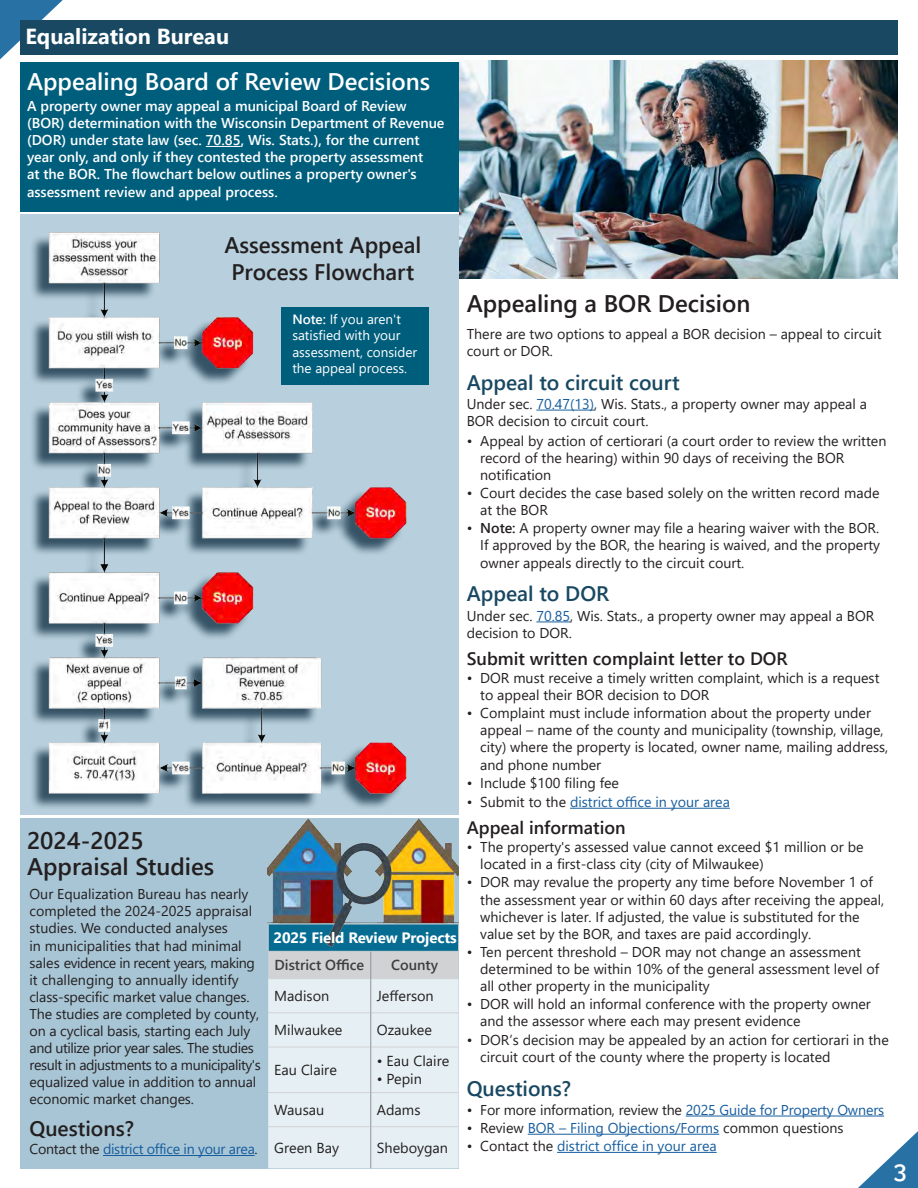
<style>
.page{position:relative;width:918px;height:1188px;background:#fff}
.page>*{position:absolute;margin:0;border:0;box-sizing:border-box;transform-origin:0 0}
.Title_16_pt_black_semibold{font:600 24px/25.5px "Segoe UI";color:#231f20}
.Title_16_pt_black_semibold-2{font:600 24px "Segoe UI";color:#fff}
.Heading_12_pt_black_Semii-bold{font:600 24px "Raleway";color:#fff}
.Heading_13_pt_Black{font:600 22.5px/27px "Segoe UI";color:#231f20;text-align:center}
.Heading_14_pt_-_white{font:700 21.75px "Segoe UI";color:#fff}
.Heading_14_pt_Blue_semibold{font:600 21px "Segoe UI";color:#184862}
.Heading_12_pt_Blue{font:600 21px "Segoe UI";color:#184862}
.Heading_14_pt_Black_semibold{font:600 21px "Segoe UI";color:#231f20}
.Heading_12_pt_black_Semii-bold-2{font:600 18px "Segoe UI";color:#231f20}
.HEading_15_pt_semi_bold__black{font:700 15px "Segoe UI";letter-spacing:-.01em;color:#fff}
.HEading_15_pt_semi_bold__black-2{font:14.4px "Segoe UI";color:#231f20}
.HEading_15_pt_semi_bold__black-3{font:600 14.4px "Segoe UI";color:#3e3e3f}
.Bullet_list_-_black{font:14.25px/17.1px "Segoe UI";color:#231f20}
.t1{font:600 14.25px/17.1px "Segoe UI";color:#fff}
.Bullet_list_-_black-2{font:14.25px "Segoe UI";color:#175d9e}
.Title_16_pt_black_semibold-3{font:14.25px/17.1px "Segoe UI";color:#231f20}
.Bullet_list_-_black-3{font:14.25px "Segoe UI";letter-spacing:-.02em;color:#175d9e}
.t2{font:13.5px/16.2px "Segoe UI";color:#fff}
.s1{font-weight:600}
.s2{color:#231f20}
.s3{color:#175d9e}
</style>
<div class="page">
<div style="left:20px;top:819px;width:439px;height:350px;background:#a8c5d5"></div>
<div style="left:20px;top:62px;width:439px;height:150px;background:#005e7d"></div>
<svg style="left:0;top:0;width:63px;height:59px"></svg>
<hr style="left:536px;top:410px;width:58px;height:1px;background:#175d9e">
<hr style="left:536px;top:622px;width:34px;height:1px;background:#175d9e">
<hr style="left:570px;top:808px;width:160px;height:1px;background:#175d9e">
<hr style="left:686px;top:1116px;width:198px;height:1px;background:#175d9e">
<hr style="left:528px;top:1134px;width:191px;height:1px;background:#175d9e">
<hr style="left:557px;top:1152px;width:160px;height:1px;background:#175d9e">
<div style="left:20px;top:20px;width:878px;height:35px;background:#184862"></div>
<svg style="left:858px;top:1131px;width:60px;height:57px"></svg>
<hr style="left:206px;top:146px;width:35px;height:1px;background:#fff">
<div style="left:20px;top:214px;width:439px;height:601px;background:#b8d0dd"></div>
<div style="left:30px;top:235px;width:373px;height:576px;background:#0b2a3f;opacity:.75"></div>
<img style="left:39px;top:232px;width:376px;height:571px">
<div style="left:281px;top:308px;width:147px;height:77px;background:#005e7d"></div>
<hr style="left:103px;top:1155px;width:152px;height:1px;background:#175d9e">
<svg style="left:268px;top:947px;width:191px;height:221px;background:#dee9ed"></svg>
<hr style="left:370px;top:979px;width:1px;height:34px;background:#939598">
<hr style="left:370px;top:1013px;width:1px;height:34px;background:#939598">
<hr style="left:370px;top:1047px;width:1px;height:46px;background:#939598">
<hr style="left:370px;top:1093px;width:1px;height:34px;background:#939598">
<hr style="left:370px;top:1127px;width:1px;height:41px;background:#939598">
<img style="left:268px;top:819px;width:191px;height:128px">
<img style="left:459px;top:61px;width:439px;height:218px">
<p class="Heading_14_pt_-_white" style="left:25px;top:16px;width:205px">Equalization Bureau</p>
<p class="Title_16_pt_black_semibold-2" style="left:27px;top:58px;width:405px">Appealing Board of Review Decisions</p>
<p class="t1" style="left:27px;top:96px;width:419px">A property owner may appeal a municipal Board of Review (BOR) determination with the Wisconsin Department of Revenue (DOR) under state law (sec. 70.85, Wis. Stats.), for the current year only, and only if they contested the property assessment<br>at the BOR. The flowchart below outlines a property owner's assessment review and appeal process.</p>
<p class="Heading_13_pt_Black" style="left:224px;top:230px;width:198px">Assessment Appeal<br>Process Flowchart</p>
<p class="t2" style="left:292px;top:310px;width:126px"><span class="s1">Note:</span> If you aren't satisfied with your assessment, consider the appeal process.</p>
<p class="Title_16_pt_black_semibold" style="left:27px;top:826px;width:189px">2024-2025<br>Appraisal Studies</p>
<p class="Bullet_list_-_black" style="left:30px;top:884px;width:233px">Our Equalization Bureau has nearly completed the 2024-2025 appraisal studies. We conducted analyses<br>in municipalities that had minimal sales evidence in recent years, making it challenging to annually identify class-specific market value changes.<br>The studies are completed by county, on a cyclical basis, starting each July and utilize prior year sales. The studies result in adjustments to a municipality's equalized value in addition to annual economic market changes.</p>
<p class="Heading_14_pt_Black_semibold" style="left:30px;top:1109px;width:106px">Questions?</p>
<p class="Bullet_list_-_black-3" style="left:30px;top:1136px;width:230px"><span class="s2">Contact the</span> district office in your area<span class="s2">.</span></p>
<p class="HEading_15_pt_semi_bold__black" style="left:274px;top:923px;width:185px">2025 Field Review Projects</p>
<p class="HEading_15_pt_semi_bold__black-3" style="left:275px;top:952px;width:91px">District Office</p>
<p class="HEading_15_pt_semi_bold__black-3" style="left:391px;top:952px;width:48px">County</p>
<p class="HEading_15_pt_semi_bold__black-2" style="left:274px;top:982px;width:57px">Madison</p>
<p class="HEading_15_pt_semi_bold__black-2" style="left:377px;top:982px;width:58px">Jefferson</p>
<p class="HEading_15_pt_semi_bold__black-2" style="left:274px;top:1016px;width:70px">Milwaukee</p>
<p class="HEading_15_pt_semi_bold__black-2" style="left:377px;top:1016px;width:57px">Ozaukee</p>
<p class="HEading_15_pt_semi_bold__black-2" style="left:274px;top:1056px;width:64px">Eau Claire</p>
<p class="HEading_15_pt_semi_bold__black-2" style="left:377px;top:1048px;width:74px">• Eau Claire</p>
<p class="HEading_15_pt_semi_bold__black-2" style="left:377px;top:1065px;width:47px">• Pepin</p>
<p class="HEading_15_pt_semi_bold__black-2" style="left:274px;top:1096px;width:52px">Wausau</p>
<p class="HEading_15_pt_semi_bold__black-2" style="left:377px;top:1096px;width:45px">Adams</p>
<p class="HEading_15_pt_semi_bold__black-2" style="left:274px;top:1134px;width:66px">Green Bay</p>
<p class="HEading_15_pt_semi_bold__black-2" style="left:377px;top:1134px;width:73px">Sheboygan</p>
<p class="Title_16_pt_black_semibold" style="left:467px;top:289px;width:285px">Appealing a BOR Decision</p>
<p class="Title_16_pt_black_semibold-3" style="left:467px;top:324px;width:417px">There are two options to appeal a BOR decision – appeal to circuit court or DOR.</p>
<p class="Heading_14_pt_Blue_semibold" style="left:467px;top:362px;width:215px">Appeal to circuit court</p>
<p class="Bullet_list_-_black" style="left:467px;top:394px;width:402px">Under sec. <span class="s3">70.47(13)</span>, Wis. Stats., a property owner may appeal a<br>BOR decision to circuit court.</p>
<p class="Bullet_list_-_black" style="left:480px;top:431px;width:408px;text-indent:-14px">• Appeal by action of certiorari (a court order to review the written record of the hearing) within 90 days of receiving the BOR notification</p>
<p class="Bullet_list_-_black" style="left:480px;top:483px;width:401px;text-indent:-14px">• Court decides the case based solely on the written record made at the BOR</p>
<p class="Bullet_list_-_black" style="left:480px;top:519px;width:401px;text-align:justify;text-indent:-14px">• <span class="s1">Note:</span> A property owner may file a hearing waiver with the BOR.<br>If approved by the BOR, the hearing is waived, and the property owner appeals directly to the circuit court.</p>
<p class="Heading_14_pt_Blue_semibold" style="left:467px;top:574px;width:144px">Appeal to DOR</p>
<p class="Bullet_list_-_black" style="left:467px;top:606px;width:409px">Under sec. <span class="s3">70.85</span>, Wis. Stats., a property owner may appeal a BOR decision to DOR.</p>
<p class="Heading_12_pt_black_Semii-bold-2" style="left:467px;top:641px;width:323px">Submit written complaint letter to DOR</p>
<p class="Bullet_list_-_black" style="left:480px;top:668px;width:401px;text-indent:-14px">• DOR must receive a timely written complaint, which is a request to appeal their BOR decision to DOR</p>
<p class="Bullet_list_-_black" style="left:480px;top:703px;width:410px;text-indent:-14px">• Complaint must include information about the property under appeal – name of the county and municipality (township, village, city) where the property is located, owner name, mailing address, and phone number</p>
<p class="Bullet_list_-_black" style="left:467px;top:773px;width:154px">• Include $100 filing fee</p>
<p class="Bullet_list_-_black-2" style="left:467px;top:788px;width:265px"><span class="s2">• Submit to the</span> district office in your area</p>
<p class="Heading_12_pt_black_Semii-bold-2" style="left:467px;top:811px;width:160px">Appeal information</p>
<p class="Bullet_list_-_black" style="left:480px;top:837px;width:385px;text-indent:-14px">• The property's assessed value cannot exceed $1 million or be located in a first-class city (city of Milwaukee)</p>
<p class="Bullet_list_-_black" style="left:480px;top:873px;width:406px;text-indent:-14px">• DOR may revalue the property any time before November 1 of the assessment year or within 60 days after receiving the appeal, whichever is later. If adjusted, the value is substituted for the value set by the BOR, and taxes are paid accordingly.</p>
<p class="Bullet_list_-_black" style="left:480px;top:942px;width:401px;text-indent:-14px">• Ten percent threshold – DOR may not change an assessment determined to be within 10% of the general assessment level of all other property in the municipality</p>
<p class="Bullet_list_-_black" style="left:480px;top:994px;width:392px;text-indent:-14px">• DOR will hold an informal conference with the property owner and the assessor where each may present evidence</p>
<p class="Bullet_list_-_black" style="left:480px;top:1030px;width:410px;text-indent:-14px">• DOR’s decision may be appealed by an action for certiorari in the circuit court of the county where the property is located</p>
<p class="Heading_12_pt_Blue" style="left:467px;top:1068px;width:106px">Questions?</p>
<p class="Bullet_list_-_black" style="left:467px;top:1100px;width:419px">• For more information, review the <span class="s3">2025 Guide for Property Owners</span></p>
<p class="Bullet_list_-_black-2" style="left:467px;top:1114px;width:378px"><span class="s2">• Review</span> BOR – Filing Objections/Forms <span class="s2">common questions</span></p>
<p class="Bullet_list_-_black-2" style="left:467px;top:1133px;width:251px"><span class="s2">• Contact the</span> district office in your area</p>
<p class="Heading_12_pt_black_Semii-bold" style="left:894px;top:1152px;width:15px">4</p>
<p class="Heading_12_pt_black_Semii-bold" style="left:894px;top:1156px;width:15px">3</p>
</div>
